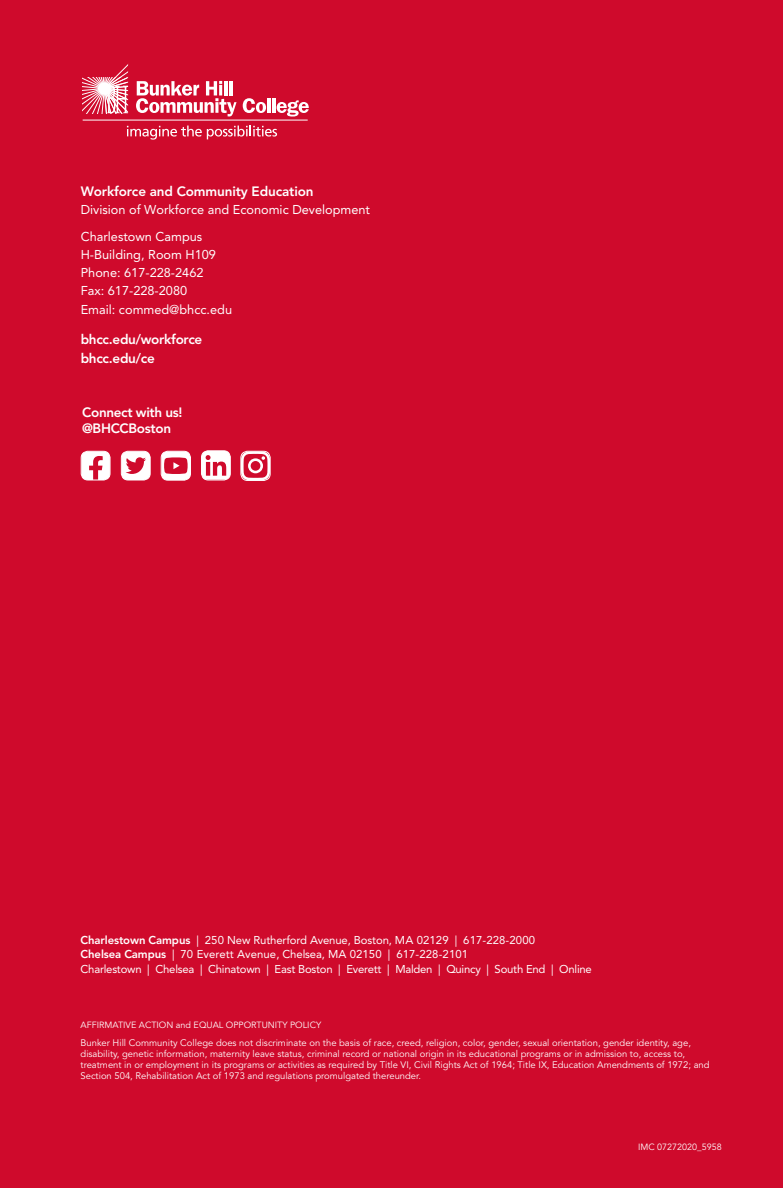
<style>
.page{position:relative;width:783px;height:1188px;background:#cf0a2c}
.page>*{position:absolute;margin:0;border:0;box-sizing:border-box;transform-origin:0 0}
.t1{font:800 13.5px/19.5px "Avenir LT Std";letter-spacing:-.02em;color:#fff}
.t2{font:12.75px/18.1px "Avenir LT Std";color:#fff}
.t3{font:11.4px/14.5px "Avenir LT Std";letter-spacing:-.01em;color:#fff}
.t4{font:9.45px/11.2px "Avenir LT Std";color:#fff}
.t5{font:9px "Avenir LT Std";color:#fff}
.s1{font-weight:800}
</style>
<div class="page">
<svg style="left:83px;top:64px;width:45px;height:49px"></svg>
<svg style="left:243px;top:98px;width:23px;height:15px"></svg>
<hr style="left:267px;top:98px;width:3px;height:15px;background:#fff">
<hr style="left:272px;top:98px;width:3px;height:15px;background:#fff">
<svg style="left:277px;top:100px;width:32px;height:17px"></svg>
<svg style="left:136px;top:81px;width:101px;height:35px"></svg>
<hr style="left:224px;top:81px;width:3px;height:14px;background:#fff">
<hr style="left:229px;top:81px;width:3px;height:14px;background:#fff">
<hr style="left:83px;top:120px;width:225px;height:1px;background:#fff">
<svg style="left:127px;top:126px;width:150px;height:14px"></svg>
<svg style="left:81px;top:451px;width:29px;height:29px"></svg>
<div style="left:81px;top:451px;width:29px;height:29px;border:1px solid #fff;border-radius:7px"></div>
<svg style="left:121px;top:451px;width:29px;height:29px"></svg>
<div style="left:121px;top:451px;width:29px;height:29px;border:1px solid #fff;border-radius:7px"></div>
<svg style="left:161px;top:451px;width:29px;height:29px"></svg>
<div style="left:161px;top:451px;width:30px;height:29px;border:1px solid #fff;border-radius:7px"></div>
<svg style="left:201px;top:451px;width:29px;height:29px"></svg>
<div style="left:201px;top:451px;width:30px;height:29px;border:1px solid #fff;border-radius:7px"></div>
<svg style="left:241px;top:451px;width:29px;height:29px"></svg>
<div style="left:241px;top:451px;width:29px;height:30px;border:1px solid #fff;border-radius:7px"></div>
<h1 class="t1" style="left:81px;top:181px;width:234px">Workforce and Community Education</h1>
<h2 class="t2" style="left:81px;top:196px;width:291px;line-height:27px">Division of Workforce and Economic Development<br>Charlestown Campus</h2>
<h2 class="t2" style="left:81px;top:245px;width:153px">H-Building, Room H109<br>Phone: 617-228-2462<br>Fax: 617-228-2080<br>Email: commed@bhcc.edu</h2>
<h1 class="t1" style="left:81px;top:329px;width:123px">bhcc.edu/workforce bhcc.edu/ce</h1>
<h1 class="t1" style="left:82px;top:404px;width:102px;line-height:16.5px">Connect with us! @BHCCBoston</h1>
<p class="t3" style="left:81px;top:933px;width:513px"><span class="s1">Charlestown Campus</span> | 250 New Rutherford Avenue, Boston, MA 02129 | 617-228-2000<br><span class="s1">Chelsea Campus</span> | 70 Everett Avenue, Chelsea, MA 02150 | 617-228-2101<br>Charlestown | Chelsea | Chinatown | East Boston | Everett | Malden | Quincy | South End | Online</p>
<p class="t5" style="left:81px;top:1020px;width:242px">AFFIRMATIVE ACTION and EQUAL OPPORTUNITY POLICY</p>
<p class="t4" style="left:81px;top:1037px;width:631px">Bunker Hill Community College does not discriminate on the basis of race, creed, religion, color, gender, sexual orientation, gender identity, age, disability, genetic information, maternity leave status, criminal record or national origin in its educational programs or in admission to, access to, treatment in or employment in its programs or activities as required by Title VI, Civil Rights Act of 1964; Title IX, Education Amendments of 1972; and Section 504, Rehabilitation Act of 1973 and regulations promulgated thereunder.</p>
<p class="t5" style="left:638px;top:1142px;width:85px">IMC 07272020_5958</p>
</div>
